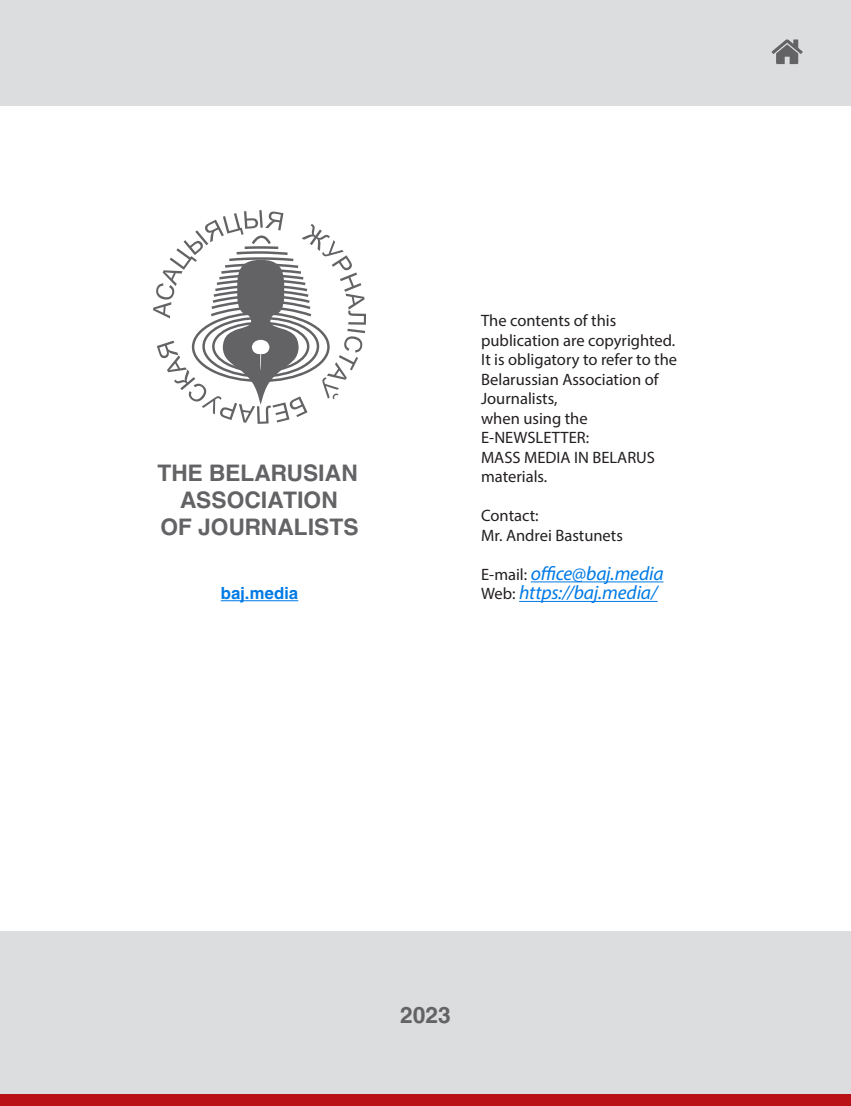
<style>
.page{position:relative;width:851px;height:1106px;background:#fff}
.page>*{position:absolute;margin:0;border:0;box-sizing:border-box;transform-origin:0 0}
.t1{font:700 22.5px/27.2px "Helios C";color:#636366;text-align:center}
.t2{font:italic 19.5px/19.5px "Myriad Pro";letter-spacing:-.01em;color:#007ae5}
.t3{font:16.5px/19.5px "Myriad Pro";color:#231f20}
.t4{font:700 16.5px "Helios C";letter-spacing:.005em;color:#007ae5}
.s1{font-style:normal;font-size:16.5px;color:#231f20}
</style>
<div class="page">
<div style="left:0;top:931px;width:850px;height:175px;background:#dcdddf"></div>
<div style="left:0;top:1094px;width:850px;height:12px;background:#b91115"></div>
<div style="left:0;top:0;width:850px;height:105px;background:#dcdddf"></div>
<svg style="left:153px;top:210px;width:213px;height:214px"></svg>
<hr style="left:221px;top:600px;width:77px;height:1px;background:#007ae5">
<hr style="left:530px;top:581px;width:133px;height:1px;background:#007ae5">
<hr style="left:519px;top:601px;width:138px;height:1px;background:#007ae5">
<svg style="left:771px;top:39px;width:31px;height:25px"></svg>
<h1 class="t1" style="left:157px;top:459px;width:202px">THE BELARUSIAN<br>ASSOCIATION<br>OF JOURNALISTS</h1>
<p class="t4" style="left:221px;top:583px;width:79px">baj.media</p>
<p class="t3" style="left:481px;top:311px;width:197px">The contents of this publication are copyrighted.<br>It is obligatory to refer to the<br>Belarussian Association of<br>Journalists,<br>when using the<br>E-NEWSLETTER:<br>MASS MEDIA IN BELARUS materials.</p>
<p class="t3" style="left:481px;top:506px;width:143px">Contact:<br>Mr. Andrei Bastunets</p>
<p class="t2" style="left:481px;top:563px;width:184px"><span class="s1">E-mail:</span> office@baj.media<br><span class="s1">Web:</span> https://baj.media/</p>
<h1 class="t1" style="left:400px;top:1001px;width:52px">2023</h1>
</div>
